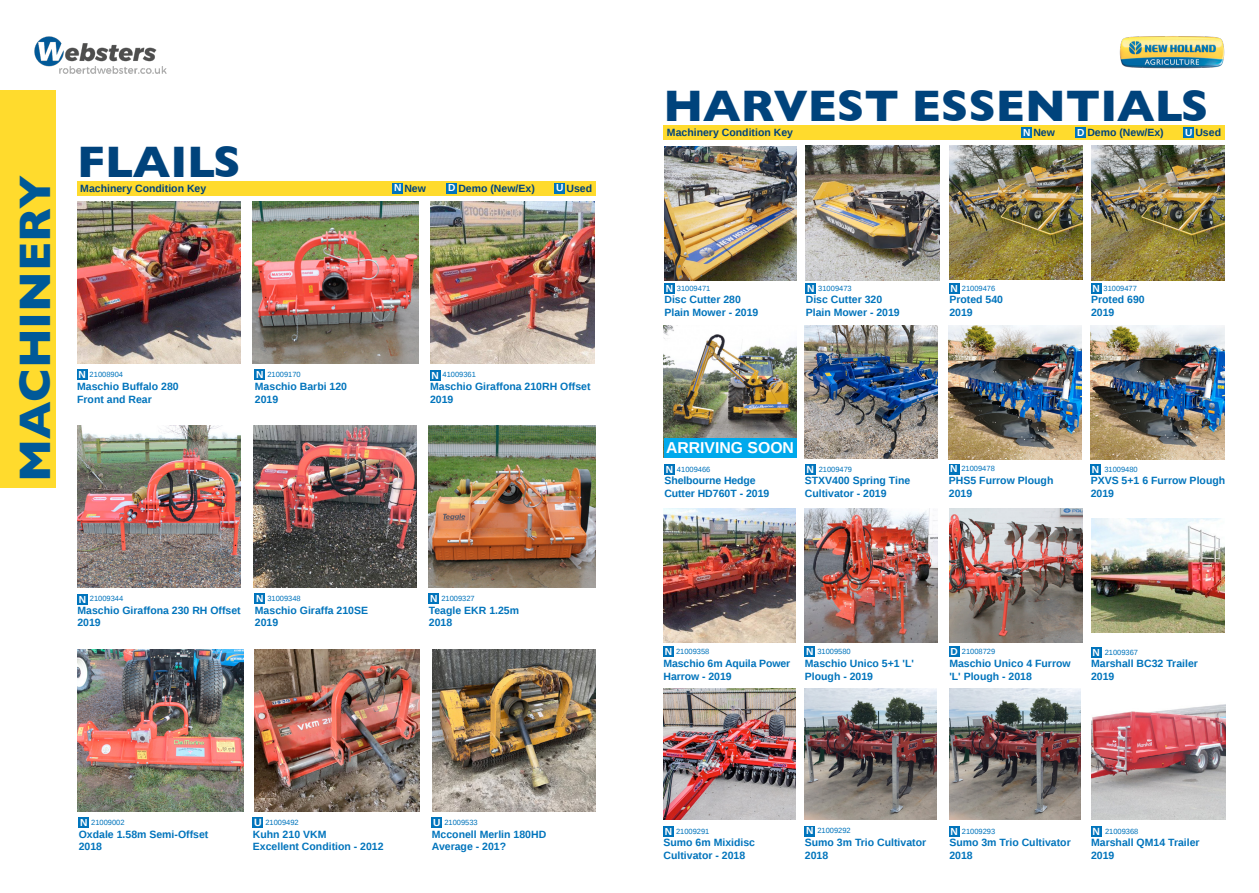
<style>
.page{position:relative;width:1259px;height:893px;background:#fff}
.page>*{position:absolute;margin:0;border:0;box-sizing:border-box;transform-origin:0 0}
.t1{font:700 45px "Gill Sans";color:#00437c}
.t2{font:700 45px "Gill Sans";color:#005998}
.t3{font:700 15.75px "Liberation Sans";color:#fff}
.t4{font:700 10.5px/12.6px "Liberation Sans";color:#0074bc}
.t5{font:700 10.5px "Liberation Sans";color:#00437c}
.t6{font:700 10.5px "Liberation Sans";color:#fff}
.t7{font:700 10.35px "Liberation Sans";color:#fff}
.t8{font:700 10.2px "Liberation Sans";color:#fff}
.t9{font:7.5px "Liberation Sans";color:#0074bc}
.s1{font-size:10.2px;color:#fff}
</style>
<div class="page">
<img style="left:34px;top:36px;width:133px;height:38px">
<img style="left:949px;top:688px;width:131px;height:132px">
<img style="left:1090px;top:326px;width:134px;height:134px">
<img style="left:804px;top:326px;width:133px;height:133px">
<div style="left:0;top:90px;width:56px;height:397px;background:#ffdb2d"></div>
<img style="left:949px;top:326px;width:132px;height:134px">
<div style="left:77px;top:181px;width:518px;height:14px;background:#ffdb2d"></div>
<div style="left:393px;top:183px;width:10px;height:10px;background:#0074bc"></div>
<div style="left:447px;top:183px;width:10px;height:10px;background:#0074bc"></div>
<div style="left:555px;top:183px;width:10px;height:10px;background:#0074bc"></div>
<div style="left:432px;top:818px;width:10px;height:10px;background:#0074bc"></div>
<div style="left:255px;top:370px;width:10px;height:10px;background:#0074bc"></div>
<img style="left:430px;top:202px;width:165px;height:162px">
<img style="left:254px;top:426px;width:163px;height:161px">
<div style="left:255px;top:594px;width:10px;height:10px;background:#0074bc"></div>
<div style="left:430px;top:370px;width:10px;height:10px;background:#0074bc"></div>
<img style="left:77px;top:426px;width:164px;height:161px">
<div style="left:77px;top:594px;width:11px;height:10px;background:#0074bc"></div>
<img style="left:77px;top:202px;width:164px;height:161px">
<div style="left:77px;top:370px;width:10px;height:10px;background:#0074bc"></div>
<img style="left:253px;top:202px;width:165px;height:161px">
<img style="left:432px;top:650px;width:163px;height:161px">
<div style="left:663px;top:125px;width:562px;height:14px;background:#ffdb2d"></div>
<div style="left:1021px;top:127px;width:11px;height:10px;background:#0074bc"></div>
<div style="left:1075px;top:127px;width:11px;height:10px;background:#0074bc"></div>
<div style="left:1183px;top:127px;width:10px;height:10px;background:#0074bc"></div>
<img style="left:805px;top:509px;width:132px;height:133px">
<img style="left:663px;top:509px;width:132px;height:133px">
<div style="left:949px;top:464px;width:10px;height:10px;background:#0074bc"></div>
<div style="left:805px;top:647px;width:10px;height:10px;background:#0074bc"></div>
<div style="left:663px;top:647px;width:10px;height:10px;background:#0074bc"></div>
<img style="left:949px;top:509px;width:134px;height:133px">
<div style="left:949px;top:647px;width:10px;height:10px;background:#0074bc"></div>
<div style="left:805px;top:465px;width:10px;height:10px;background:#0074bc"></div>
<div style="left:1090px;top:464px;width:10px;height:10px;background:#0074bc"></div>
<img style="left:77px;top:650px;width:166px;height:161px">
<div style="left:79px;top:818px;width:10px;height:10px;background:#0074bc"></div>
<img style="left:429px;top:426px;width:166px;height:161px">
<div style="left:429px;top:594px;width:10px;height:10px;background:#0074bc"></div>
<img style="left:255px;top:650px;width:165px;height:161px">
<div style="left:253px;top:818px;width:10px;height:10px;background:#0074bc"></div>
<div style="left:949px;top:283px;width:10px;height:10px;background:#0074bc"></div>
<div style="left:1091px;top:283px;width:10px;height:10px;background:#0074bc"></div>
<img style="left:1091px;top:146px;width:133px;height:134px">
<img style="left:949px;top:146px;width:133px;height:134px">
<img style="left:1119px;top:36px;width:106px;height:33px">
<img style="left:1091px;top:519px;width:134px;height:113px">
<img style="left:1091px;top:704px;width:135px;height:116px">
<div style="left:1091px;top:827px;width:10px;height:10px;background:#0074bc"></div>
<div style="left:1091px;top:647px;width:10px;height:10px;background:#0074bc"></div>
<img style="left:805px;top:688px;width:131px;height:132px">
<div style="left:805px;top:826px;width:10px;height:10px;background:#0074bc"></div>
<div style="left:949px;top:826px;width:10px;height:10px;background:#0074bc"></div>
<img style="left:663px;top:688px;width:132px;height:132px">
<div style="left:663px;top:826px;width:10px;height:10px;background:#0074bc"></div>
<img style="left:806px;top:146px;width:133px;height:134px">
<img style="left:664px;top:146px;width:132px;height:134px">
<div style="left:664px;top:283px;width:10px;height:10px;background:#0074bc"></div>
<div style="left:806px;top:283px;width:10px;height:10px;background:#0074bc"></div>
<img style="left:664px;top:326px;width:132px;height:112px">
<div style="left:664px;top:438px;width:132px;height:20px;background:#00a9ec"></div>
<div style="left:664px;top:464px;width:10px;height:10px;background:#0074bc"></div>
<h1 class="t2" style="left:-1px;top:482px;width:308px;rotate:-90deg">MACHINERY</h1>
<h1 class="t1" style="left:77px;top:126px;width:165px">FLAILS</h1>
<p class="t5" style="left:80px;top:181px;width:128px">Machinery Condition Key</p>
<p class="t5" style="left:394px;top:181px;width:33px"><span class="s1">N</span> New</p>
<p class="t5" style="left:448px;top:181px;width:88px"><span class="s1">D</span> Demo (New/Ex)</p>
<p class="t5" style="left:556px;top:181px;width:38px"><span class="s1">U</span> Used</p>
<p class="t8" style="left:78px;top:368px;width:9px">N</p>
<p class="t9" style="left:90px;top:370px;width:35px">21008904</p>
<p class="t4" style="left:77px;top:380px;width:103px">Maschio Buffalo 280<br>Front and Rear</p>
<p class="t8" style="left:256px;top:368px;width:9px">N</p>
<p class="t9" style="left:267px;top:370px;width:35px">21009170</p>
<p class="t4" style="left:255px;top:380px;width:94px">Maschio Barbi 120<br>2019</p>
<p class="t8" style="left:431px;top:368px;width:9px">N</p>
<p class="t9" style="left:442px;top:370px;width:35px">41009361</p>
<p class="t4" style="left:430px;top:380px;width:162px">Maschio Giraffona 210RH Offset<br>2019</p>
<p class="t8" style="left:79px;top:592px;width:9px">N</p>
<p class="t9" style="left:90px;top:594px;width:35px">21009344</p>
<p class="t4" style="left:77px;top:604px;width:165px">Maschio Giraffona 230 RH Offset<br>2019</p>
<p class="t8" style="left:256px;top:592px;width:9px">N</p>
<p class="t9" style="left:267px;top:594px;width:35px">31009348</p>
<p class="t4" style="left:255px;top:604px;width:115px">Maschio Giraffa 210SE<br>2019</p>
<p class="t8" style="left:430px;top:592px;width:9px">N</p>
<p class="t9" style="left:441px;top:594px;width:35px">21009327</p>
<p class="t4" style="left:429px;top:604px;width:92px">Teagle EKR 1.25m<br>2018</p>
<p class="t8" style="left:80px;top:816px;width:9px">N</p>
<p class="t9" style="left:91px;top:818px;width:35px">21009002</p>
<p class="t4" style="left:79px;top:827px;width:131px">Oxdale 1.58m Semi-Offset<br>2018</p>
<p class="t6" style="left:254px;top:815px;width:9px">U</p>
<p class="t9" style="left:265px;top:818px;width:35px">21009492</p>
<p class="t4" style="left:253px;top:827px;width:132px">Kuhn 210 VKM<br>Excellent Condition - 2012</p>
<p class="t8" style="left:433px;top:816px;width:9px">U</p>
<p class="t9" style="left:444px;top:818px;width:35px">21009533</p>
<p class="t4" style="left:432px;top:827px;width:116px">Mcconell Merlin 180HD<br>Average - 201?</p>
<h1 class="t1" style="left:663px;top:70px;width:546px">HARVEST ESSENTIALS</h1>
<p class="t5" style="left:667px;top:125px;width:128px">Machinery Condition Key</p>
<p class="t5" style="left:1023px;top:125px;width:33px"><span class="s1">N</span> New</p>
<p class="t5" style="left:1077px;top:125px;width:88px"><span class="s1">D</span> Demo (New/Ex)</p>
<p class="t5" style="left:1185px;top:125px;width:38px"><span class="s1">U</span> Used</p>
<p class="t8" style="left:807px;top:281px;width:9px">N</p>
<p class="t8" style="left:666px;top:281px;width:9px">N</p>
<p class="t9" style="left:818px;top:284px;width:35px">31009473</p>
<p class="t4" style="left:806px;top:293px;width:95px">Disc Cutter 320<br>Plain Mower - 2019</p>
<p class="t9" style="left:677px;top:284px;width:35px">31009471</p>
<p class="t4" style="left:664px;top:293px;width:95px">Disc Cutter 280<br>Plain Mower - 2019</p>
<p class="t8" style="left:950px;top:281px;width:9px">N</p>
<p class="t9" style="left:1103px;top:284px;width:35px">31009477</p>
<p class="t4" style="left:1091px;top:293px;width:55px">Proted 690<br>2019</p>
<p class="t8" style="left:1092px;top:281px;width:9px">N</p>
<p class="t9" style="left:962px;top:284px;width:35px">21009476</p>
<p class="t4" style="left:949px;top:293px;width:55px">Proted 540<br>2019</p>
<h2 class="t3" style="left:666px;top:437px;width:129px">ARRIVING SOON</h2>
<p class="t9" style="left:677px;top:465px;width:35px">41009466</p>
<p class="t4" style="left:664px;top:474px;width:106px">Shelbourne Hedge<br>Cutter HD760T - 2019</p>
<p class="t8" style="left:666px;top:462px;width:9px">N</p>
<p class="t8" style="left:950px;top:462px;width:9px">N</p>
<p class="t8" style="left:1092px;top:462px;width:9px">N</p>
<p class="t7" style="left:806px;top:463px;width:9px">N</p>
<p class="t9" style="left:1104px;top:465px;width:35px">31009480</p>
<p class="t4" style="left:1090px;top:474px;width:136px">PXVS 5+1 6 Furrow Plough<br>2019</p>
<p class="t9" style="left:961px;top:465px;width:35px">21009478</p>
<p class="t4" style="left:949px;top:474px;width:106px">PHS5 Furrow Plough<br>2019</p>
<p class="t9" style="left:818px;top:465px;width:35px">21009479</p>
<p class="t4" style="left:805px;top:474px;width:107px">STXV400 Spring Tine<br>Cultivator - 2019</p>
<p class="t9" style="left:676px;top:647px;width:35px">21009358</p>
<p class="t8" style="left:806px;top:645px;width:9px">N</p>
<p class="t4" style="left:663px;top:657px;width:128px">Maschio 6m Aquila Power<br>Harrow - 2019</p>
<p class="t8" style="left:665px;top:645px;width:9px">N</p>
<p class="t9" style="left:962px;top:647px;width:35px">21008729</p>
<p class="t4" style="left:949px;top:657px;width:123px">Maschio Unico 4 Furrow 'L' Plough - 2018</p>
<p class="t8" style="left:950px;top:645px;width:9px">D</p>
<p class="t9" style="left:817px;top:647px;width:35px">31009580</p>
<p class="t4" style="left:805px;top:657px;width:111px">Maschio Unico 5+1 'L'<br>Plough - 2019</p>
<p class="t8" style="left:1092px;top:645px;width:9px">N</p>
<p class="t9" style="left:1104px;top:648px;width:35px">21009367</p>
<p class="t4" style="left:1091px;top:657px;width:108px">Marshall BC32 Trailer<br>2019</p>
<p class="t8" style="left:806px;top:824px;width:9px">N</p>
<p class="t9" style="left:962px;top:827px;width:35px">21009293</p>
<p class="t4" style="left:949px;top:836px;width:123px">Sumo 3m Trio Cultivator<br>2018</p>
<p class="t9" style="left:676px;top:827px;width:35px">21009291</p>
<p class="t8" style="left:950px;top:824px;width:9px">N</p>
<p class="t4" style="left:663px;top:836px;width:93px">Sumo 6m Mixidisc<br>Cultivator - 2018</p>
<p class="t8" style="left:665px;top:824px;width:9px">N</p>
<p class="t9" style="left:817px;top:827px;width:35px">21009292</p>
<p class="t4" style="left:805px;top:836px;width:123px">Sumo 3m Trio Cultivator<br>2018</p>
<p class="t7" style="left:1092px;top:825px;width:9px">N</p>
<p class="t9" style="left:1105px;top:827px;width:35px">21009368</p>
<p class="t4" style="left:1091px;top:836px;width:110px">Marshall QM14 Trailer<br>2019</p>
</div>
